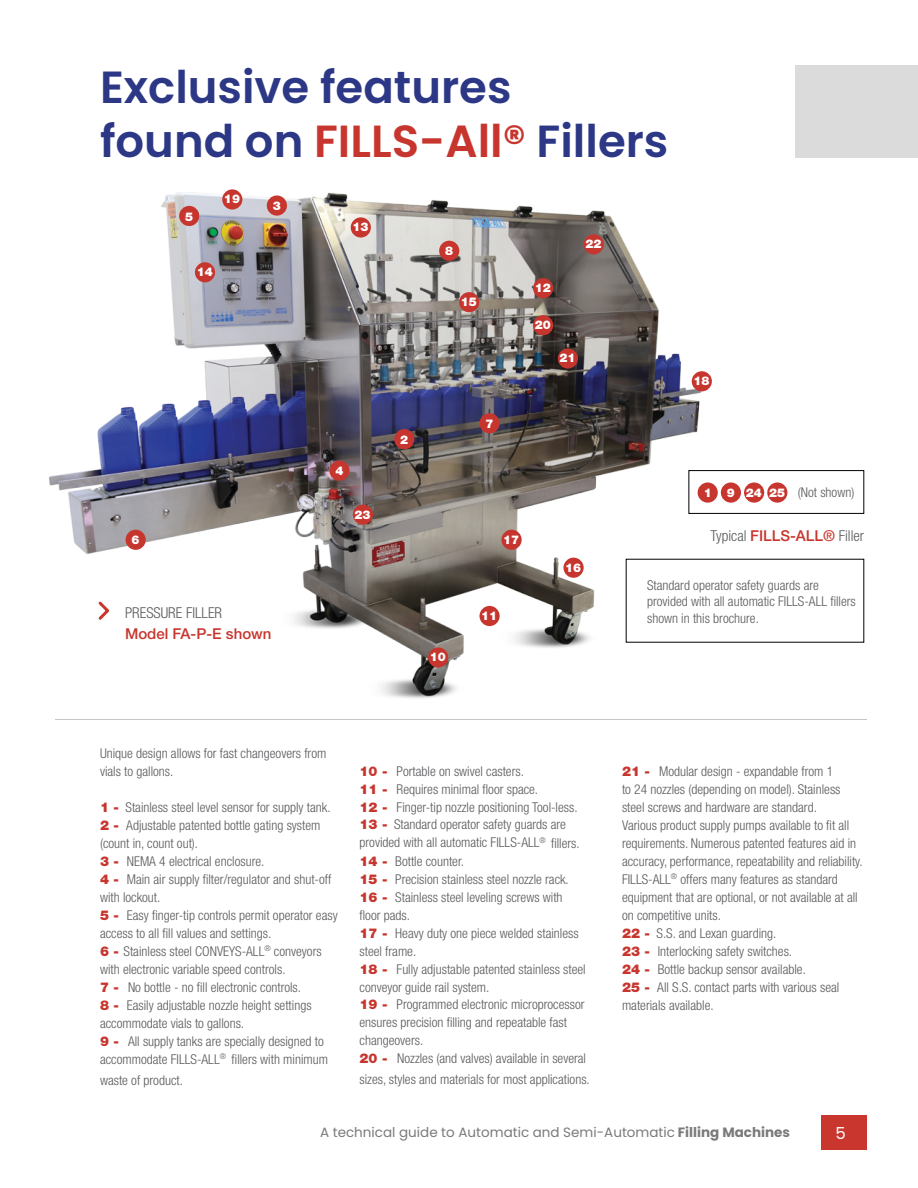
<style>
.page{position:relative;width:918px;height:1188px;background:#fff}
.page>*{position:absolute;margin:0;border:0;box-sizing:border-box;transform-origin:0 0}
.t1{font:600 45px/54px "Poppins";color:#2c3786}
.t2{font:16.5px "Poppins";color:#fff}
.t3{font:300 condensed 15px "Helvetica Neue LT Std";color:#58595b}
.t4{font:500 15px "Helvetica Neue LT Std";color:#c7362e}
.t5{font:300 condensed 13.5px/18px "Helvetica Neue LT Std";color:#58595b}
.t6{font:13.5px "Poppins";color:#7a7a7a}
.t7{font:900 12px "Helvetica Neue LT Std";color:#fff}
.s1{color:#c7362e}
.s2{font-weight:500;font-stretch:normal;color:#c7362e}
.s3{font-weight:900;font-stretch:normal;color:#c7362e}
.s4{font-weight:700}
</style>
<div class="page">
<div style="left:822px;top:1116px;width:45px;height:34px;background:#c8362d"></div>
<img style="left:49px;top:189px;width:705px;height:510px">
<div style="left:795px;top:66px;width:123px;height:92px;background:#dbdbdb"></div>
<svg style="left:96px;top:599px;width:16px;height:24px"></svg>
<hr style="left:55px;top:719px;width:812px;height:1px;background:#949698">
<div style="left:689px;top:470px;width:175px;height:44px;border:1px solid #000"></div>
<div style="left:351px;top:217px;width:20px;height:21px;background:#c7362e;border-radius:50%"></div>
<div style="left:459px;top:292px;width:20px;height:20px;background:#c7362e;border-radius:50%"></div>
<div style="left:533px;top:278px;width:20px;height:20px;background:#c7362e;border-radius:50%"></div>
<div style="left:533px;top:315px;width:20px;height:20px;background:#c7362e;border-radius:50%"></div>
<div style="left:558px;top:348px;width:20px;height:21px;background:#c7362e;border-radius:50%"></div>
<div style="left:692px;top:371px;width:20px;height:20px;background:#c7362e;border-radius:50%"></div>
<div style="left:195px;top:262px;width:20px;height:20px;background:#c7362e;border-radius:50%"></div>
<div style="left:222px;top:189px;width:20px;height:21px;background:#c7362e;border-radius:50%"></div>
<div style="left:353px;top:505px;width:20px;height:20px;background:#c7362e;border-radius:50%"></div>
<div style="left:428px;top:647px;width:20px;height:21px;background:#c7362e;border-radius:50%"></div>
<div style="left:479px;top:606px;width:21px;height:20px;background:#c7362e;border-radius:50%"></div>
<div style="left:563px;top:558px;width:21px;height:20px;background:#c7362e;border-radius:50%"></div>
<div style="left:267px;top:195px;width:20px;height:21px;background:#c7362e;border-radius:50%"></div>
<div style="left:179px;top:206px;width:20px;height:20px;background:#c7362e;border-radius:50%"></div>
<div style="left:439px;top:241px;width:20px;height:20px;background:#c7362e;border-radius:50%"></div>
<div style="left:479px;top:413px;width:21px;height:20px;background:#c7362e;border-radius:50%"></div>
<div style="left:394px;top:429px;width:20px;height:20px;background:#c7362e;border-radius:50%"></div>
<div style="left:329px;top:461px;width:21px;height:20px;background:#c7362e;border-radius:50%"></div>
<div style="left:126px;top:530px;width:20px;height:20px;background:#c7362e;border-radius:50%"></div>
<div style="left:698px;top:482px;width:20px;height:21px;background:#c7362e;border-radius:50%"></div>
<div style="left:721px;top:482px;width:20px;height:21px;background:#c7362e;border-radius:50%"></div>
<div style="left:744px;top:482px;width:20px;height:21px;background:#c7362e;border-radius:50%"></div>
<div style="left:767px;top:482px;width:20px;height:21px;background:#c7362e;border-radius:50%"></div>
<div style="left:584px;top:234px;width:20px;height:20px;background:#c7362e;border-radius:50%"></div>
<div style="left:501px;top:530px;width:21px;height:20px;background:#c7362e;border-radius:50%"></div>
<h1 class="t1" style="left:100px;top:61px;width:570px">Exclusive features<br>found on <span class="s1">FILLS-All®</span> Fillers</h1>
<p class="t7" style="left:185px;top:209px;width:10px">5</p>
<p class="t7" style="left:224px;top:192px;width:18px">19</p>
<p class="t7" style="left:197px;top:265px;width:18px">14</p>
<p class="t7" style="left:273px;top:199px;width:10px">3</p>
<p class="t7" style="left:132px;top:533px;width:10px">6</p>
<p class="t3" style="left:125px;top:604px;width:99px">PRESSURE FILLER</p>
<p class="t4" style="left:125px;top:624px;width:148px">Model FA-P-E shown</p>
<p class="t7" style="left:352px;top:220px;width:18px">13</p>
<p class="t7" style="left:335px;top:464px;width:10px">4</p>
<p class="t7" style="left:355px;top:507px;width:18px">23</p>
<p class="t7" style="left:445px;top:244px;width:10px">8</p>
<p class="t7" style="left:461px;top:295px;width:18px">15</p>
<p class="t7" style="left:400px;top:432px;width:10px">2</p>
<p class="t7" style="left:486px;top:416px;width:10px">7</p>
<p class="t7" style="left:585px;top:237px;width:18px">22</p>
<p class="t7" style="left:535px;top:281px;width:18px">12</p>
<p class="t7" style="left:535px;top:318px;width:18px">20</p>
<p class="t7" style="left:560px;top:351px;width:18px">21</p>
<p class="t7" style="left:430px;top:650px;width:18px">10</p>
<p class="t7" style="left:503px;top:532px;width:18px">17</p>
<p class="t7" style="left:481px;top:609px;width:18px">11</p>
<p class="t7" style="left:565px;top:560px;width:18px">16</p>
<p class="t7" style="left:693px;top:374px;width:18px">18</p>
<p class="t7" style="left:704px;top:486px;width:10px">1</p>
<p class="t7" style="left:727px;top:485px;width:60px">9 24 25</p>
<p class="t5" style="left:798px;top:483px;width:58px">(Not shown)</p>
<p class="t3" style="left:710px;top:527px;width:155px">Typical <span class="s2">FILLS-ALL®</span> Filler</p>
<p class="t5" style="left:647px;top:577px;width:210px;line-height:16.5px">Standard operator safety guards are provided with all automatic FILLS-ALL fillers shown in this brochure.</p>
<p class="t5" style="left:100px;top:744px;width:228px">Unique design allows for fast changeovers from vials to gallons.</p>
<p class="t5" style="left:100px;top:798px;width:239px"><span class="s3">1 -</span> Stainless steel level sensor for supply tank.<br><span class="s3">2 -</span> Adjustable patented bottle gating system (count in, count out).<br><span class="s3">3 -</span> NEMA 4 electrical enclosure.<br><span class="s3">4 -</span> Main air supply filter/regulator and shut-off with lockout.<br><span class="s3">5 -</span> Easy finger-tip controls permit operator easy access to all fill values and settings.<br><span class="s3">6 -</span> Stainless steel CONVEYS-ALL<sup>®</sup> conveyors with electronic variable speed controls.<br><span class="s3">7 -</span> No bottle - no fill electronic controls.<br><span class="s3">8 -</span> Easily adjustable nozzle height settings accommodate vials to gallons.<br><span class="s3">9 -</span> All supply tanks are specially designed to accommodate FILLS-ALL<sup>®</sup> fillers with minimum</p>
<p class="t5" style="left:100px;top:1071px;width:84px">waste of product.</p>
<p class="t5" style="left:360px;top:762px;width:228px"><span class="s3">10 -</span> Portable on swivel casters.<br><span class="s3">11 -</span> Requires minimal floor space.<br><span class="s3">12 -</span> Finger-tip nozzle positioning Tool-less.<br><span class="s3">13 -</span> Standard operator safety guards are provided with all automatic FILLS-ALL<sup>®</sup> fillers.<br><span class="s3">14 -</span> Bottle counter.<br><span class="s3">15 -</span> Precision stainless steel nozzle rack.<br><span class="s3">16 -</span> Stainless steel leveling screws with floor pads.<br><span class="s3">17 -</span> Heavy duty one piece welded stainless steel frame.<br><span class="s3">18 -</span> Fully adjustable patented stainless steel conveyor guide rail system.<br><span class="s3">19 -</span> Programmed electronic microprocessor ensures precision filling and repeatable fast changeovers.<br><span class="s3">20 -</span> Nozzles (and valves) available in several</p>
<p class="t5" style="left:360px;top:1071px;width:232px">sizes, styles and materials for most applications.</p>
<p class="t5" style="left:622px;top:762px;width:242px"><span class="s3">21 -</span> Modular design - expandable from 1<br>to 24 nozzles (depending on model). Stainless steel screws and hardware are standard.<br>Various product supply pumps available to fit all requirements. Numerous patented features aid in accuracy, performance, repeatability and reliability.<br>FILLS-ALL<sup>®</sup> offers many features as standard equipment that are optional, or not available at all on competitive units.<br><span class="s3">22 -</span> S.S. and Lexan guarding.<br><span class="s3">23 -</span> Interlocking safety switches.<br><span class="s3">24 -</span> Bottle backup sensor available.<br><span class="s3">25 -</span> All S.S. contact parts with various seal materials available.</p>
<p class="t6" style="left:320px;top:1125px;width:472px">A technical guide to Automatic and Semi-Automatic <span class="s4">Filling Machines</span></p>
<p class="t2" style="left:836px;top:1123px;width:12px">5</p>
</div>
